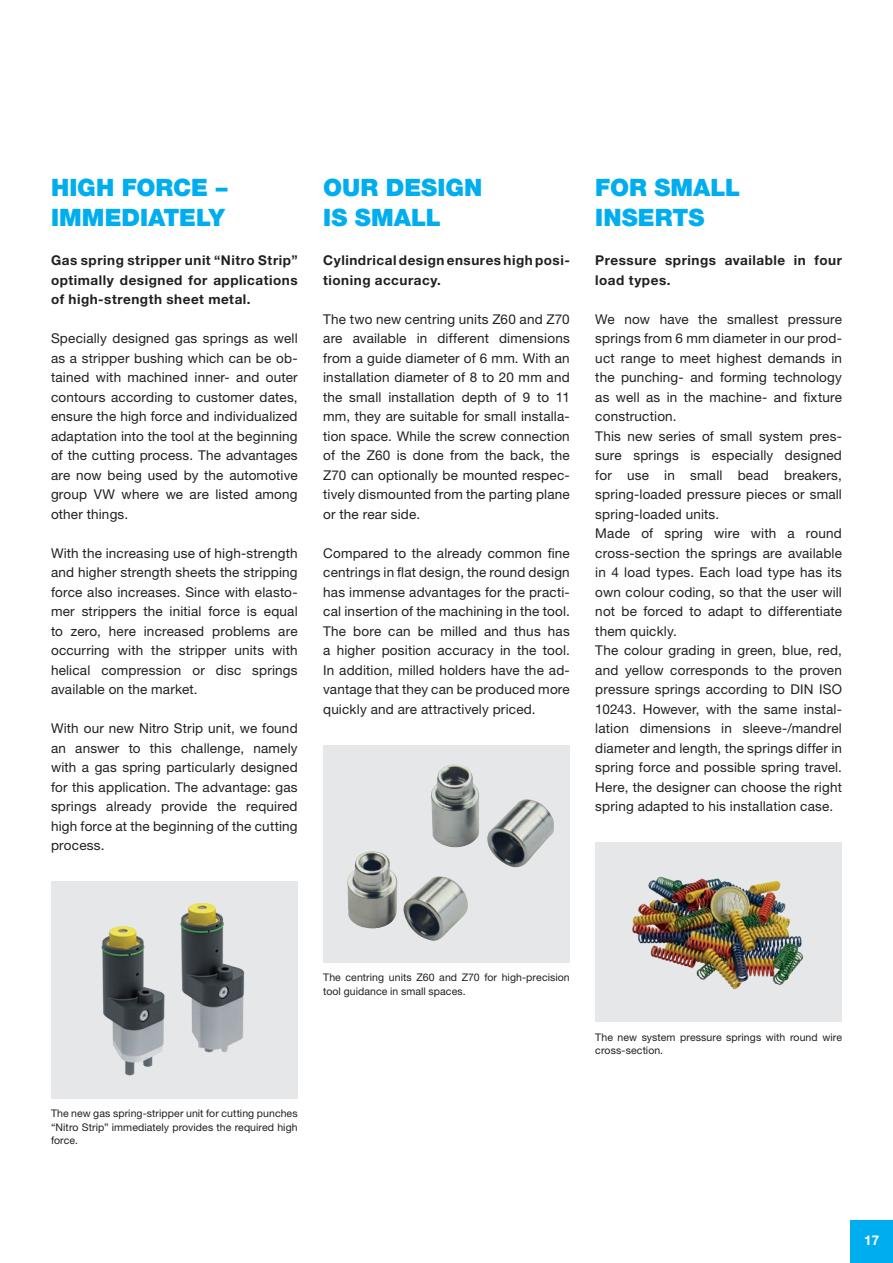
<style>
.page{position:relative;width:893px;height:1263px;background:#fff}
.page>*{position:absolute;margin:0;border:0;box-sizing:border-box;transform-origin:0 0}
.t1{font:900 24px/30px "Helvetica Neue LT Std";color:#00aeef}
.t2{font:13.5px/19.5px "Helvetica Neue LT Std";letter-spacing:.015em;color:#231f20;text-align:justify}
.t3{font:700 13.5px/19.5px "Helvetica Neue LT Std";letter-spacing:.04em;color:#231f20}
.t4{font:700 13.5px "Helvetica Neue LT Std";color:#fff}
.t5{font:10.5px/13.5px "Helvetica Neue LT Std";letter-spacing:.005em;color:#231f20}
.s1{font-size:23.85px}
</style>
<div class="page">
<div style="left:850px;top:1220px;width:43px;height:43px;background:#00aeef"></div>
<div style="left:51px;top:881px;width:247px;height:218px;background:#e6e7e9"></div>
<div style="left:323px;top:745px;width:247px;height:218px;background:#e6e7e9"></div>
<img style="left:347px;top:851px;width:121px;height:90px">
<img style="left:431px;top:764px;width:123px;height:105px">
<img style="left:101px;top:925px;width:64px;height:151px">
<img style="left:180px;top:902px;width:65px;height:151px">
<div style="left:595px;top:842px;width:247px;height:180px;background:#e6e7e9"></div>
<img style="left:632px;top:876px;width:172px;height:114px">
<p class="t1" style="left:51px;top:173px;width:178px">HIGH FORCE <span class="s1">–<br></span>IMMEDIATELY</p>
<p class="t3" style="left:51px;top:250px;width:248px;text-align:justify">Gas spring stripper unit “Nitro Strip” optimally designed for applications of high-strength sheet metal.</p>
<p class="t2" style="left:51px;top:329px;width:248px">Specially designed gas springs as well as a stripper bushing which can be ob&shy;tained with machined inner- and outer contours according to customer dates, ensure the high force and individualized adaptation into the tool at the beginning of the cutting process. The advantages are now being used by the automotive group VW where we are listed among other things.</p>
<p class="t2" style="left:51px;top:543px;width:248px">With the increasing use of high-strength and higher strength sheets the stripping force also increases. Since with elasto&shy;mer strippers the initial force is equal to zero, here increased problems are occurring with the stripper units with helical compression or disc springs available on the market.</p>
<p class="t2" style="left:51px;top:719px;width:248px">With our new Nitro Strip unit, we found an answer to this challenge, namely with a gas spring particularly designed for this application. The advantage: gas springs already provide the required high force at the beginning of the cutting process.</p>
<p class="t1" style="left:323px;top:173px;width:161px">OUR DESIGN</p>
<p class="t1" style="left:323px;top:203px;width:119px">IS SMALL</p>
<p class="t3" style="left:323px;top:250px;width:248px">Cylindrical design ensures high posi&shy;tioning accuracy.</p>
<p class="t2" style="left:323px;top:309px;width:248px">The two new centring units Z60 and Z70 are available in different dimensions from a guide diameter of 6 mm. With an installation diameter of 8 to 20 mm and the small installation depth of 9 to 11 mm, they are suitable for small installa&shy;tion space. While the screw connection of the Z60 is done from the back, the Z70 can optionally be mounted respec&shy;tively dismounted from the parting plane or the rear side.</p>
<p class="t2" style="left:323px;top:543px;width:248px">Compared to the already common fine centrings in flat design, the round design has immense advantages for the practi&shy;cal insertion of the machining in the tool.<br>The bore can be milled and thus has a higher position accuracy in the tool.<br>In addition, milled holders have the ad&shy;vantage that they can be produced more quickly and are attractively priced.</p>
<p class="t1" style="left:595px;top:173px;width:146px">FOR SMALL</p>
<p class="t1" style="left:595px;top:203px;width:111px">INSERTS</p>
<p class="t3" style="left:595px;top:250px;width:248px">Pressure springs available in four load types.</p>
<p class="t2" style="left:595px;top:309px;width:248px">We now have the smallest pressure springs from 6 mm diameter in our prod&shy;uct range to meet highest demands in the punching- and forming technology as well as in the machine- and fixture construction.</p>
<p class="t2" style="left:595px;top:426px;width:248px">This new series of small system pres&shy;sure springs is especially designed for use in small bead breakers, spring-loaded pressure pieces or small spring-loaded units.</p>
<p class="t2" style="left:595px;top:524px;width:248px">Made of spring wire with a round cross-section the springs are available in 4 load types. Each load type has its own colour coding, so that the user will not be forced to adapt to differentiate them quickly.</p>
<p class="t2" style="left:595px;top:641px;width:248px">The colour grading in green, blue, red, and yellow corresponds to the proven pressure springs according to DIN ISO 10243. However, with the same instal&shy;lation dimensions in sleeve-/mandrel diameter and length, the springs differ in spring force and possible spring travel.<br>Here, the designer can choose the right spring adapted to his installation case.</p>
<p class="t5" style="left:323px;top:971px;width:248px">The centring units Z60 and Z70 for high-precision tool guidance in small spaces.</p>
<p class="t5" style="left:51px;top:1107px;width:248px;text-align:justify">The new gas spring-stripper unit for cutting punches “Nitro Strip” immediately provides the required high force.</p>
<p class="t5" style="left:595px;top:1030px;width:248px">The new system pressure springs with round wire cross-section.</p>
<p class="t4" style="left:864px;top:1231px;width:17px">17</p>
</div>
